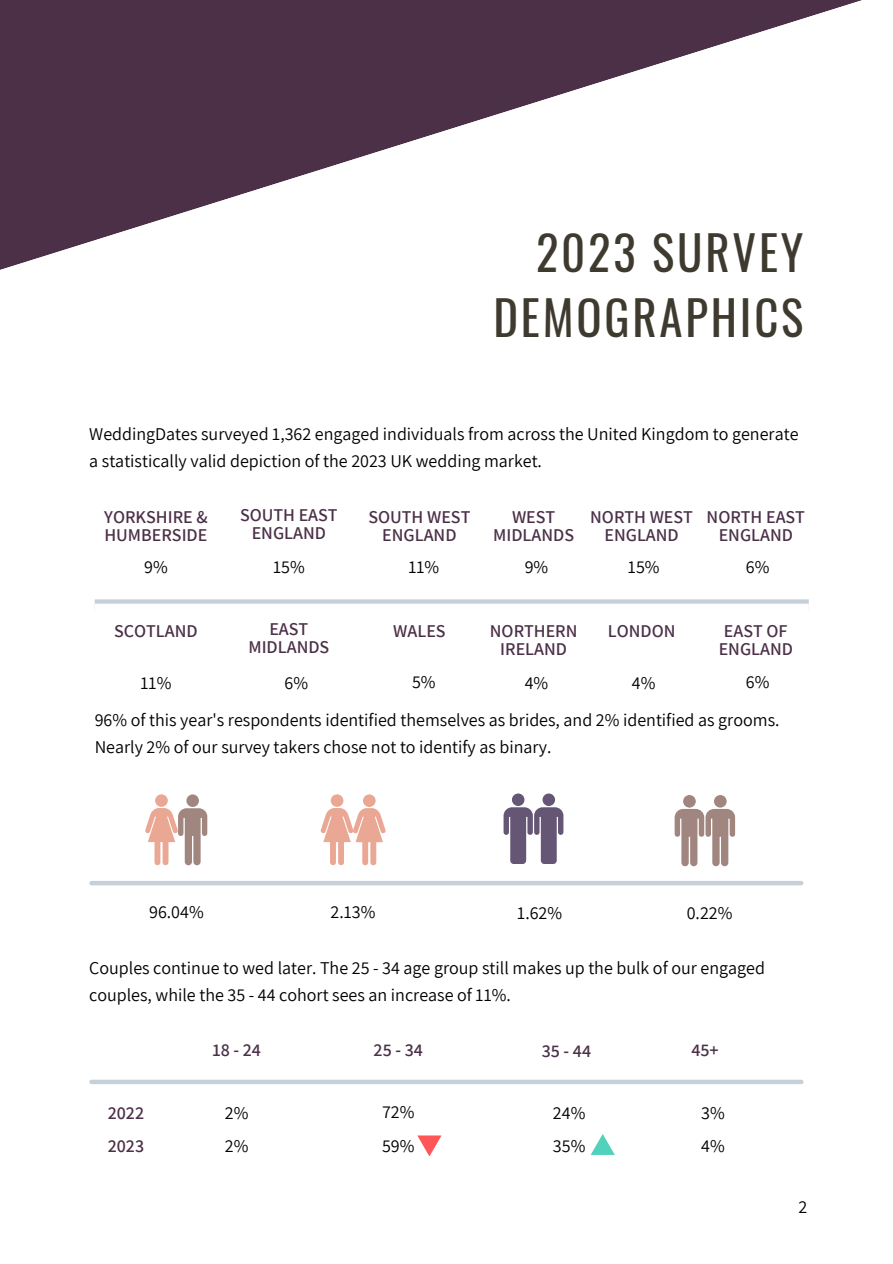
<style>
.page{position:relative;width:893px;height:1264px;background:#fff}
.page>*{position:absolute;margin:0;border:0;box-sizing:border-box;transform-origin:0 0}
.t1{font:46.8px/65.2px "Oswald";letter-spacing:.06em;color:#3e3a2f;text-align:right}
.t2{font:18px/27px "Assistant";color:#000}
.t3{font:600 18px/18px "Assistant";color:#4b3048;text-align:center}
</style>
<div class="page">
<svg style="left:0;top:0;width:862px;height:270px"></svg>
<div style="left:91px;top:880px;width:710px;height:5px;background:#c7d0d8"></div>
<div style="left:331px;top:794px;width:12px;height:12px;background:#eaa794;border-radius:50%"></div>
<div style="left:363px;top:794px;width:12px;height:13px;background:#eaa794;border-radius:50%"></div>
<svg style="left:321px;top:808px;width:64px;height:57px"></svg>
<div style="left:186px;top:794px;width:13px;height:13px;background:#a0867f;border-radius:50%"></div>
<div style="left:155px;top:794px;width:13px;height:12px;background:#eaa794;border-radius:50%"></div>
<svg style="left:145px;top:808px;width:62px;height:57px"></svg>
<div style="left:512px;top:793px;width:12px;height:13px;background:#655675;border-radius:50%"></div>
<div style="left:542px;top:793px;width:13px;height:13px;background:#655675;border-radius:50%"></div>
<svg style="left:503px;top:807px;width:60px;height:57px"></svg>
<div style="left:513px;top:813px;width:10px;height:50px;background:#655675"></div>
<div style="left:544px;top:813px;width:9px;height:50px;background:#655675"></div>
<div style="left:683px;top:795px;width:12px;height:12px;background:#a0867f;border-radius:50%"></div>
<div style="left:714px;top:795px;width:12px;height:12px;background:#a0867f;border-radius:50%"></div>
<svg style="left:674px;top:809px;width:61px;height:57px"></svg>
<svg style="left:95px;top:599px;width:713px;height:5px"></svg>
<div style="left:91px;top:1079px;width:710px;height:5px;background:#c7d0d8"></div>
<svg style="left:591px;top:1134px;width:23px;height:20px"></svg>
<svg style="left:417px;top:1135px;width:24px;height:21px"></svg>
<h1 class="t1" style="left:493px;top:218px;width:311px">2023 SURVEY<br>DEMOGRAPHICS</h1>
<p class="t2" style="left:89px;top:420px;width:710px">WeddingDates surveyed 1,362 engaged individuals from across the United Kingdom to generate a statistically valid depiction of the 2023 UK wedding market.</p>
<p class="t3" style="left:240px;top:505px;width:99px">SOUTH EAST<br>ENGLAND</p>
<p class="t3" style="left:368px;top:507px;width:103px">SOUTH WEST<br>ENGLAND</p>
<p class="t3" style="left:590px;top:507px;width:104px">NORTH WEST<br>ENGLAND</p>
<p class="t3" style="left:104px;top:507px;width:105px;text-align:left">YORKSHIRE &amp;<br>HUMBERSIDE</p>
<p class="t3" style="left:493px;top:507px;width:82px">WEST<br>MIDLANDS</p>
<p class="t3" style="left:706px;top:507px;width:100px">NORTH EAST<br>ENGLAND</p>
<p class="t2" style="left:144px;top:552px;width:25px">9%</p>
<p class="t2" style="left:273px;top:552px;width:33px">15%</p>
<p class="t2" style="left:408px;top:552px;width:32px">11%</p>
<p class="t2" style="left:524px;top:552px;width:25px">9%</p>
<p class="t2" style="left:745px;top:552px;width:25px">6%</p>
<p class="t2" style="left:628px;top:552px;width:33px">15%</p>
<p class="t3" style="left:248px;top:620px;width:82px">EAST<br>MIDLANDS</p>
<p class="t3" style="left:114px;top:621px;width:85px">SCOTLAND</p>
<p class="t3" style="left:393px;top:621px;width:54px">WALES</p>
<p class="t3" style="left:490px;top:621px;width:89px">NORTHERN</p>
<p class="t3" style="left:607px;top:621px;width:69px">LONDON</p>
<p class="t3" style="left:500px;top:639px;width:68px">IRELAND</p>
<p class="t3" style="left:718px;top:621px;width:76px;text-align:left">EAST OF<br>ENGLAND</p>
<p class="t2" style="left:140px;top:669px;width:32px">11%</p>
<p class="t2" style="left:284px;top:669px;width:25px">6%</p>
<p class="t2" style="left:412px;top:667px;width:25px">5%</p>
<p class="t2" style="left:524px;top:669px;width:25px">4%</p>
<p class="t2" style="left:632px;top:669px;width:25px">4%</p>
<p class="t2" style="left:745px;top:667px;width:25px">6%</p>
<p class="t2" style="left:95px;top:706px;width:686px">96% of this year's respondents identified themselves as brides, and 2% identified as grooms.<br>Nearly 2% of our survey takers chose not to identify as binary.</p>
<p class="t2" style="left:149px;top:898px;width:56px">96.04%</p>
<p class="t2" style="left:330px;top:898px;width:46px">2.13%</p>
<p class="t2" style="left:517px;top:898px;width:46px">1.62%</p>
<p class="t2" style="left:686px;top:898px;width:47px">0.22%</p>
<p class="t2" style="left:89px;top:953px;width:677px">Couples continue to wed later. The 25 - 34 age group still makes up the bulk of our engaged couples, while the 35 - 44 cohort sees an increase of 11%.</p>
<p class="t3" style="left:108px;top:1103px;width:38px">2022</p>
<p class="t3" style="left:212px;top:1040px;width:50px">18-24</p>
<p class="t3" style="left:373px;top:1040px;width:51px">25-34</p>
<p class="t3" style="left:541px;top:1041px;width:51px">35-44</p>
<p class="t3" style="left:691px;top:1040px;width:29px">45+</p>
<p class="t2" style="left:382px;top:1098px;width:34px">72%</p>
<p class="t2" style="left:225px;top:1098px;width:25px">2%</p>
<p class="t2" style="left:701px;top:1098px;width:25px">3%</p>
<p class="t2" style="left:553px;top:1098px;width:34px">24%</p>
<p class="t3" style="left:108px;top:1136px;width:38px">2023</p>
<p class="t2" style="left:225px;top:1131px;width:25px">2%</p>
<p class="t2" style="left:382px;top:1131px;width:34px">59%</p>
<p class="t2" style="left:553px;top:1131px;width:34px">35%</p>
<p class="t2" style="left:701px;top:1131px;width:25px">4%</p>
<p class="t2" style="left:798px;top:1192px;width:10px">2</p>
</div>
